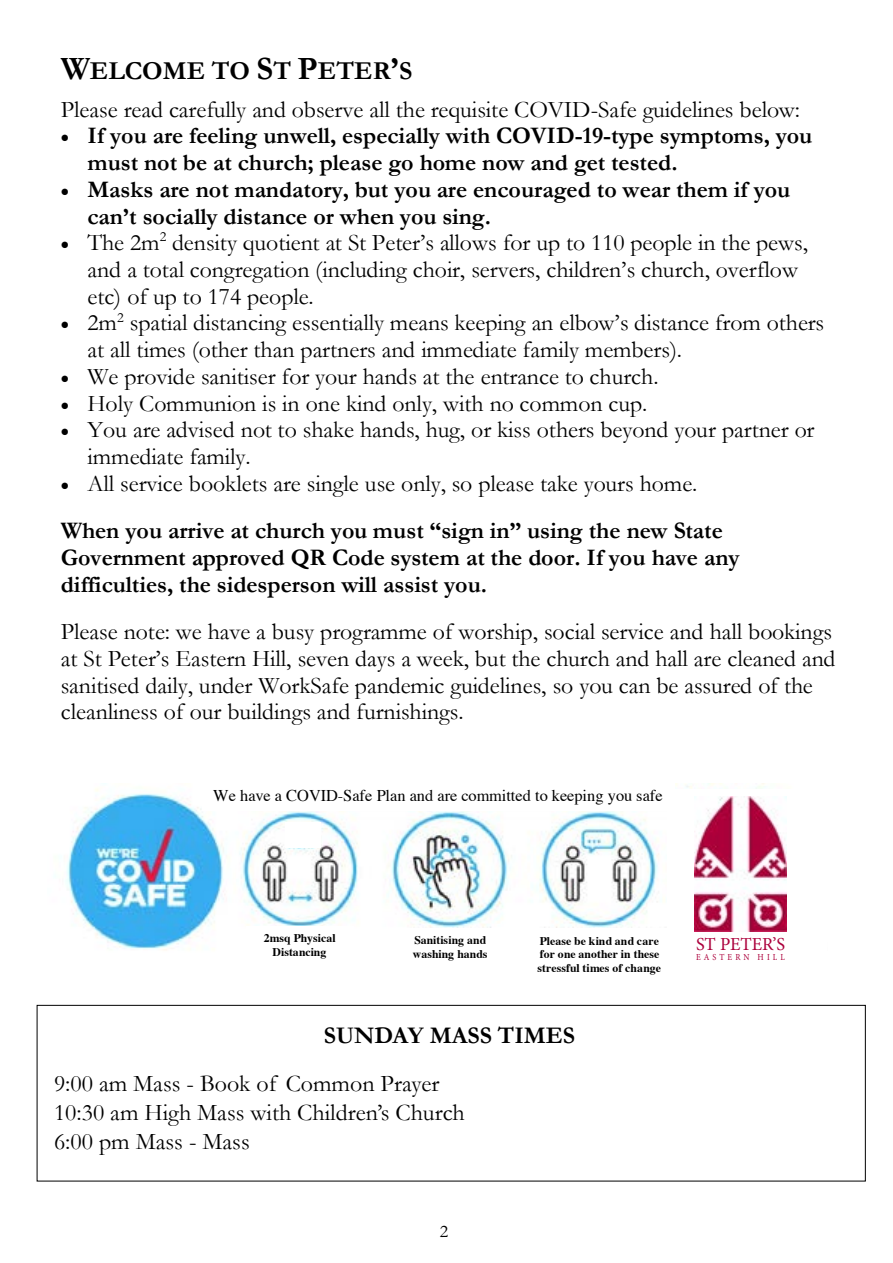
<style>
.page{position:relative;width:893px;height:1263px;background:#fff}
.page>*{position:absolute;margin:0;border:0;box-sizing:border-box;transform-origin:0 0}
.t1{font:700 25.95px "Garamond";color:#000}
.t2{font:24px/28.8px "Garamond";color:#000}
.t3{font:700 24px "Garamond";color:#000}
.t4{font:23.85px/26.7px "Garamond";letter-spacing:-.005em;color:#000}
.t5{font:700 23.85px/26.7px "Garamond";color:#000}
.t6{font:18.3px "Minion Pro";letter-spacing:-.005em;color:#ac003c}
.t7{font:18px "Garamond";color:#000}
.t8{font:16.35px "Times";color:#000}
.t9{font:700 11.7px/14px "Times";letter-spacing:.005em;color:#000}
.t10{font:9.15px "Minion Pro";letter-spacing:.37em;color:#ac003c;scale:.9 1}
.s1{font-size:32.7px}
.s2{font-weight:700}
</style>
<div class="page">
<img style="left:65px;top:783px;width:700px;height:168px">
<div style="left:285px;top:822px;width:35px;height:26px;background:#fff"></div>
<div style="left:246px;top:926px;width:108px;height:45px;background:#fff"></div>
<div style="left:390px;top:928px;width:121px;height:42px;background:#fff"></div>
<div style="left:667px;top:790px;width:160px;height:173px;background:#fff"></div>
<img style="left:695px;top:796px;width:92px;height:135px">
<div style="left:202px;top:781px;width:472px;height:29px;background:#fff"></div>
<div style="left:512px;top:928px;width:176px;height:47px;background:#fff"></div>
<div style="left:37px;top:1005px;width:829px;height:176px;border:1px solid #000"></div>
<p class="t1" style="left:61px;top:53px;width:353px"><span class="s1">W</span>ELCOME TO <span class="s1">S</span>T <span class="s1">P</span>ETER<span class="s1">’</span>S</p>
<p class="t4" style="left:61px;top:95px;width:741px">Please read carefully and observe all the requisite COVID-Safe guidelines below:</p>
<p class="t5" style="left:87px;top:123px;width:726px;text-indent:-27px">• If you are feeling unwell, especially with COVID-19-type symptoms, you must not be at church; please go home now and get tested.</p>
<p class="t5" style="left:87px;top:176px;width:704px;text-indent:-27px">• Masks are not mandatory, but you are encouraged to wear them if you can’t socially distance or when you sing.</p>
<p class="t4" style="left:87px;top:229px;width:722px;text-indent:-27px">• The 2m<sup>2</sup> density quotient at St Peter’s allows for up to 110 people in the pews, and a total congregation (including choir, servers, children’s church, overflow etc) of up to 174 people.</p>
<p class="t4" style="left:87px;top:309px;width:738px;text-indent:-27px">• 2m<sup>2</sup> spatial distancing essentially means keeping an elbow’s distance from others at all times (other than partners and immediate family members).</p>
<p class="t4" style="left:61px;top:362px;width:599px">• We provide sanitiser for your hands at the entrance to church.</p>
<p class="t4" style="left:61px;top:389px;width:588px">• Holy Communion is in one kind only, with no common cup.</p>
<p class="t4" style="left:87px;top:416px;width:728px;text-indent:-27px">• You are advised not to shake hands, hug, or kiss others beyond your partner or immediate family.</p>
<p class="t4" style="left:61px;top:459px;width:664px;line-height:47.4px">• All service booklets are single use only, so please take yours home.<br><span class="s2">When you arrive at church you must “sign in” using the new State</span></p>
<p class="t5" style="left:61px;top:544px;width:681px">Government approved QR Code system at the door. If you have any difficulties, the sidesperson will assist you.</p>
<p class="t4" style="left:61px;top:618px;width:776px">Please note: we have a busy programme of worship, social service and hall bookings at St Peter’s Eastern Hill, seven days a week, but the church and hall are cleaned and sanitised daily, under WorkSafe pandemic guidelines, so you can be assured of the cleanliness of our buildings and furnishings.</p>
<p class="t8" style="left:213px;top:780px;width:451px">We have a COVID-Safe Plan and are committed to keeping you safe</p>
<p class="t9" style="left:264px;top:930px;width:73px;text-align:center">2msq Physical<br>Distancing</p>
<p class="t9" style="left:413px;top:932px;width:76px">Sanitising and washing hands</p>
<p class="t6" style="left:696px;top:932px;width:91px">ST PETER’S</p>
<p class="t9" style="left:538px;top:932px;width:125px">Please be kind and care for one another in these stressful times of change</p>
<p class="t10" style="left:696px;top:951px;width:100px">EASTERN HILL</p>
<p class="t3" style="left:324px;top:1019px;width:253px">SUNDAY MASS TIMES</p>
<p class="t2" style="left:54px;top:1069px;width:412px">9:00 am Mass - Book of Common Prayer<br>10:30 am High Mass with Children’s Church<br>6:00 pm Mass - Mass</p>
<p class="t7" style="left:440px;top:1219px;width:10px">2</p>
</div>
